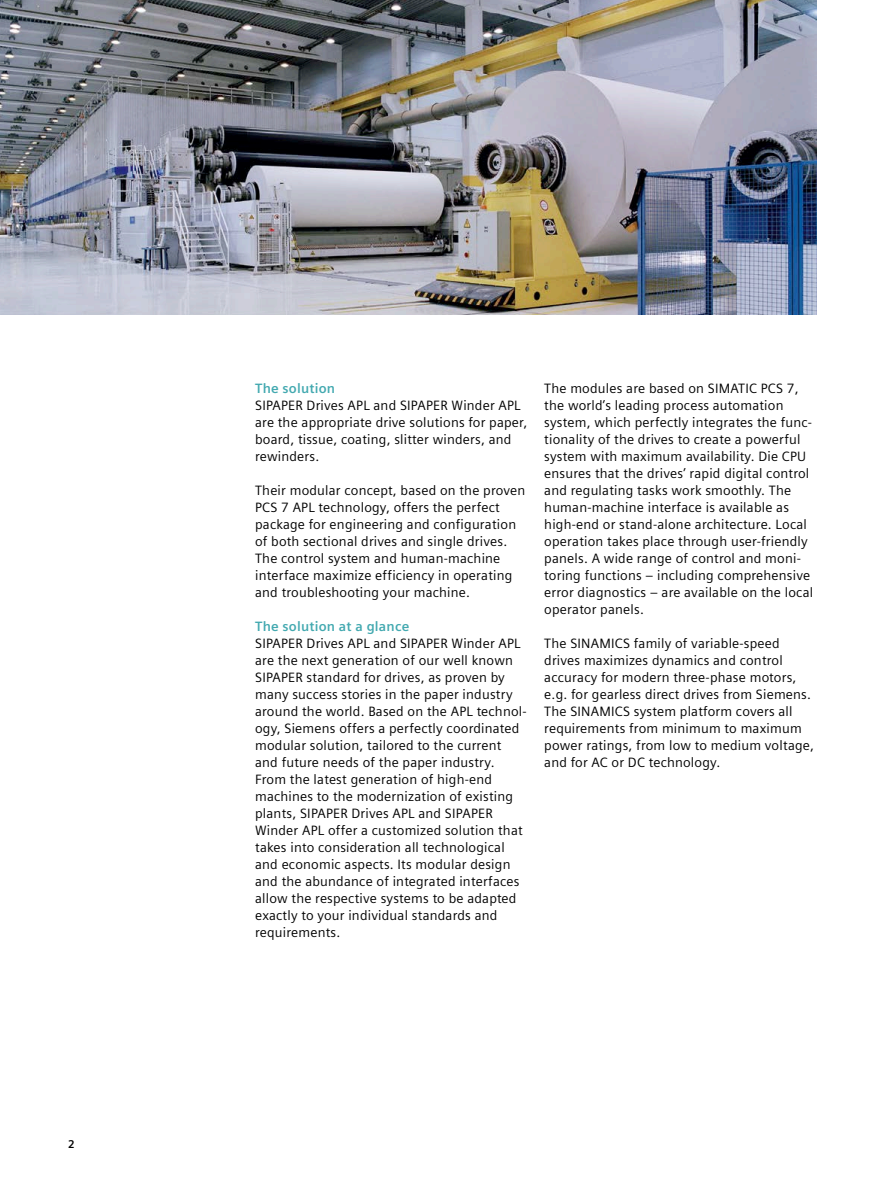
<style>
.page{position:relative;width:893px;height:1191px;background:#fff}
.page>*{position:absolute;margin:0;border:0;box-sizing:border-box;transform-origin:0 0}
.t1{font:13.5px/17px "Siemens Sans Global";letter-spacing:.015em;color:#000}
.t2{font:700 13.5px "Siemens Sans Global";letter-spacing:.015em;color:#43a9b0}
.t3{font:700 11.25px "Siemens Sans Global";color:#000}
</style>
<div class="page">
<img style="left:0;top:0;width:816px;height:315px">
<p class="t3" style="left:68px;top:1137px;width:8px">2</p>
<p class="t2" style="left:255px;top:380px;width:82px">The solution</p>
<p class="t1" style="left:255px;top:397px;width:274px">SIPAPER Drives APL and SIPAPER Winder APL are the appropriate drive solutions for paper, board, tissue, coating, slitter winders, and rewinders.</p>
<p class="t1" style="left:255px;top:482px;width:272px">Their modular concept, based on the proven PCS 7 APL technology, offers the perfect package for engineering and configuration of both sectional drives and single drives.<br>The control system and human-machine interface maximize efficiency in operating and troubleshooting your machine.</p>
<p class="t2" style="left:255px;top:618px;width:156px">The solution at a glance</p>
<p class="t1" style="left:255px;top:635px;width:273px">SIPAPER Drives APL and SIPAPER Winder APL are the next generation of our well known SIPAPER standard for drives, as proven by many success stories in the paper industry around the world. Based on the APL technol&shy;ogy, Siemens offers a perfectly coordinated modular solution, tailored to the current and future needs of the paper industry.<br>From the latest generation of high-end machines to the modernization of existing plants, SIPAPER Drives APL and SIPAPER Winder APL offer a customized solution that takes into consideration all technological and economic aspects. Its modular design and the abundance of integrated interfaces allow the respective systems to be adapted exactly to your individual standards and requirements.</p>
<p class="t1" style="left:544px;top:380px;width:270px">The modules are based on SIMATIC PCS 7, the world’s leading process automation system, which perfectly integrates the func&shy;tionality of the drives to create a powerful system with maximum availability. Die CPU ensures that the drives’ rapid digital control and regulating tasks work smoothly. The human-machine interface is available as high-end or stand-alone architecture. Local operation takes place through user-friendly panels. A wide range of control and moni&shy;toring functions – including comprehensive error diagnostics – are available on the local operator panels.</p>
<p class="t1" style="left:544px;top:635px;width:271px">The SINAMICS family of variable-speed drives maximizes dynamics and control accuracy for modern three-phase motors, e.g. for gearless direct drives from Siemens.<br>The SINAMICS system platform covers all requirements from minimum to maximum power ratings, from low to medium voltage, and for AC or DC technology.</p>
</div>
